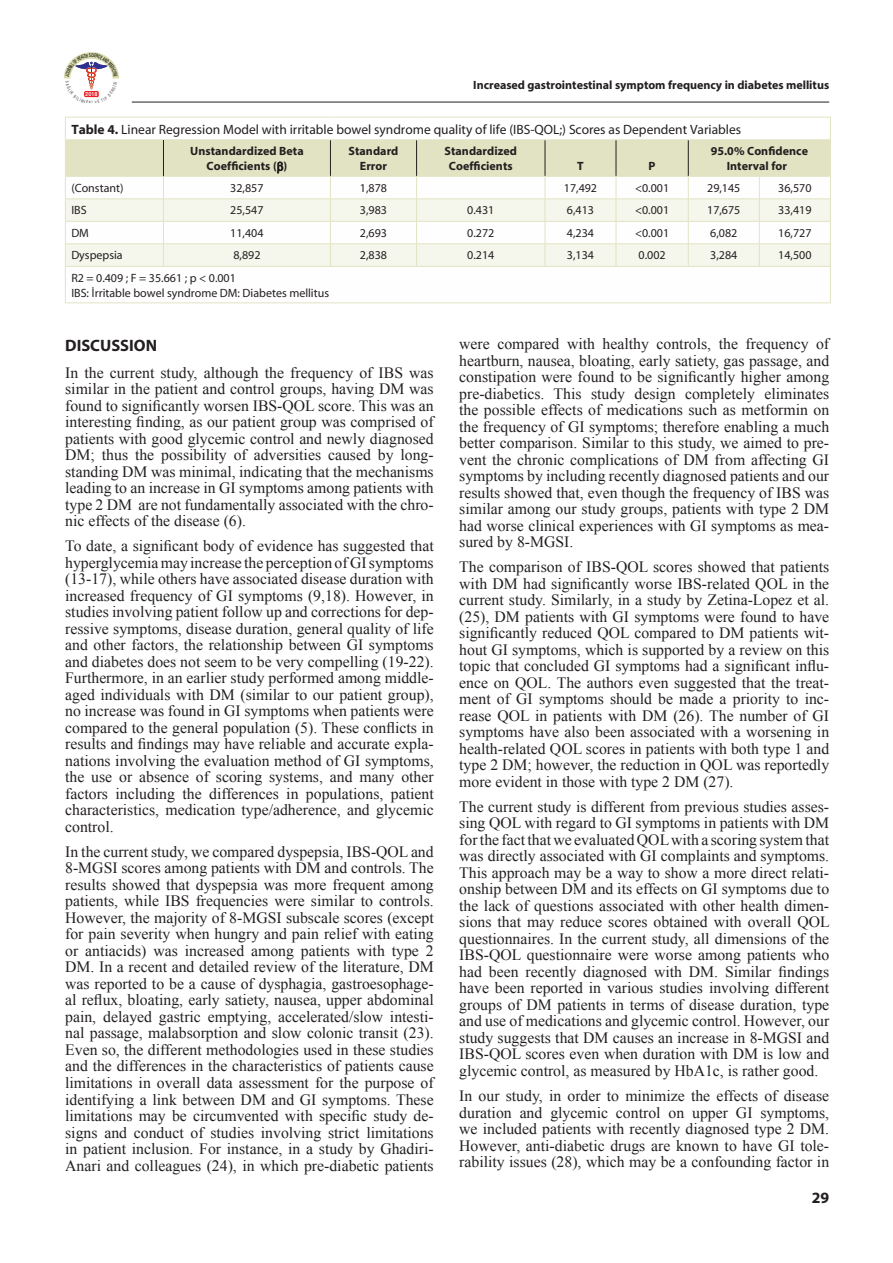
<style>
.page{position:relative;width:893px;height:1263px;background:#fff}
.page>*{position:absolute;margin:0;border:0;box-sizing:border-box;transform-origin:0 0}
.t1{font:700 16.5px "Branding Sans";color:#231f20}
.t2{font:15.75px/16.5px "Times New Roman";color:#231f20;text-align:justify}
.t3{font:700 15.75px "Branding Sans";color:#231f20}
.t4{font:13.5px "Branding Sans";color:#231f20}
.t5{font:12px/15px "Branding Sans";color:#231f20}
.t6{font:700 12px/15px "Branding Sans";letter-spacing:.005em;color:#231f20;text-align:center}
.t7{font:5.55px "Avant Garde Cond Demi Tr";color:#fff}
.s1{font-weight:700}
</style>
<div class="page">
<hr style="left:132px;top:102px;width:697px;height:1px;background:#231f20">
<svg style="left:66px;top:302px;width:764px;height:1px"></svg>
<hr style="left:65px;top:266px;width:98px;height:1px;background:#e2e3c3">
<hr style="left:163px;top:266px;width:167px;height:1px;background:#e2e3c3">
<hr style="left:330px;top:266px;width:87px;height:1px;background:#e2e3c3">
<hr style="left:417px;top:266px;width:128px;height:1px;background:#e2e3c3">
<hr style="left:545px;top:266px;width:71px;height:1px;background:#e2e3c3">
<hr style="left:616px;top:266px;width:72px;height:1px;background:#e2e3c3">
<hr style="left:688px;top:266px;width:71px;height:1px;background:#e2e3c3">
<hr style="left:759px;top:266px;width:72px;height:1px;background:#e2e3c3">
<hr style="left:830px;top:267px;width:1px;height:36px;background:#e2e3c3">
<hr style="left:65px;top:303px;width:98px;height:1px;background:#e2e3c3">
<hr style="left:163px;top:303px;width:167px;height:1px;background:#e2e3c3">
<hr style="left:330px;top:303px;width:87px;height:1px;background:#e2e3c3">
<hr style="left:417px;top:303px;width:128px;height:1px;background:#e2e3c3">
<hr style="left:545px;top:303px;width:71px;height:1px;background:#e2e3c3">
<hr style="left:616px;top:303px;width:72px;height:1px;background:#e2e3c3">
<hr style="left:688px;top:303px;width:71px;height:1px;background:#e2e3c3">
<hr style="left:759px;top:303px;width:72px;height:1px;background:#e2e3c3">
<hr style="left:65px;top:267px;width:1px;height:36px;background:#e2e3c3">
<svg style="left:65px;top:117px;width:766px;height:149px"></svg>
<svg style="left:64px;top:52px;width:55px;height:46px"></svg>
<p class="t7" style="left:85px;top:91px;width:14px">2018</p>
<p class="t6" style="left:473px;top:78px;width:357px">Increased gastrointestinal symptom frequency in diabetes mellitus</p>
<p class="t4" style="left:71px;top:123px;width:671px"><span class="s1">Table 4.</span> Linear Regression Model with irritable bowel syndrome quality of life (IBS-QOL;) Scores as Dependent Variables</p>
<p class="t6" style="left:190px;top:144px;width:115px">Unstandardized Beta<br>Coefficients ( )</p>
<p class="t6" style="left:349px;top:144px;width:51px">Standard<br>Error</p>
<p class="t6" style="left:444px;top:144px;width:74px">Standardized<br>Coefficients</p>
<p class="t6" style="left:711px;top:144px;width:99px">95.0% Confidence<br>Interval for β</p>
<p class="t6" style="left:577px;top:159px;width:8px">T</p>
<p class="t6" style="left:649px;top:159px;width:8px">P</p>
<p class="t5" style="left:71px;top:181px;width:54px">(Constant)</p>
<p class="t5" style="left:230px;top:181px;width:35px">32,857</p>
<p class="t5" style="left:360px;top:181px;width:29px">1,878</p>
<p class="t5" style="left:564px;top:181px;width:35px">17,492</p>
<p class="t5" style="left:635px;top:181px;width:36px">&lt;0.001</p>
<p class="t5" style="left:707px;top:181px;width:35px">29,145</p>
<p class="t5" style="left:778px;top:181px;width:35px">36,570</p>
<p class="t5" style="left:71px;top:203px;width:17px">IBS</p>
<p class="t5" style="left:230px;top:203px;width:35px">25,547</p>
<p class="t5" style="left:360px;top:203px;width:29px">3,983</p>
<p class="t5" style="left:467px;top:203px;width:29px">0.431</p>
<p class="t5" style="left:567px;top:203px;width:29px">6,413</p>
<p class="t5" style="left:635px;top:203px;width:36px">&lt;0.001</p>
<p class="t5" style="left:707px;top:203px;width:35px">17,675</p>
<p class="t5" style="left:778px;top:203px;width:35px">33,419</p>
<p class="t5" style="left:71px;top:226px;width:19px">DM</p>
<p class="t5" style="left:230px;top:226px;width:35px">11,404</p>
<p class="t5" style="left:360px;top:226px;width:29px">2,693</p>
<p class="t5" style="left:467px;top:226px;width:29px">0.272</p>
<p class="t5" style="left:567px;top:226px;width:29px">4,234</p>
<p class="t5" style="left:635px;top:226px;width:36px">&lt;0.001</p>
<p class="t5" style="left:710px;top:226px;width:29px">6,082</p>
<p class="t5" style="left:778px;top:226px;width:35px">16,727</p>
<p class="t5" style="left:71px;top:248px;width:53px">Dyspepsia</p>
<p class="t5" style="left:233px;top:248px;width:29px">8,892</p>
<p class="t5" style="left:360px;top:248px;width:29px">2,838</p>
<p class="t5" style="left:467px;top:248px;width:29px">0.214</p>
<p class="t5" style="left:567px;top:248px;width:29px">3,134</p>
<p class="t5" style="left:639px;top:248px;width:29px">0.002</p>
<p class="t5" style="left:710px;top:248px;width:29px">3,284</p>
<p class="t5" style="left:778px;top:248px;width:35px">14,500</p>
<p class="t5" style="left:71px;top:271px;width:259px">R2 = 0.409 ; F = 35.661 ; p &lt; 0.001<br>IBS: İrritable bowel syndrome DM: Diabetes mellitus</p>
<p class="t1" style="left:65px;top:337px;width:93px">DISCUSSION</p>
<p class="t2" style="left:65px;top:364px;width:370px">In the current study, although the frequency of IBS was similar in the patient and control groups, having DM was found to significantly worsen IBS-QOL score. This was an interesting finding, as our patient group was comprised of patients with good glycemic control and newly diagnosed DM; thus the possibility of adversities caused by long&shy;standing DM was minimal, indicating that the mechanisms leading to an increase in GI symptoms among patients with type 2 DM are not fundamentally associated with the chro&shy;nic effects of the disease (6).</p>
<p class="t2" style="left:65px;top:537px;width:370px">To date, a significant body of evidence has suggested that hyperglycemia may increase the perception of GI symptoms (13-17), while others have associated disease duration with increased frequency of GI symptoms (9,18). However, in studies involving patient follow up and corrections for dep&shy;ressive symptoms, disease duration, general quality of life and other factors, the relationship between GI symptoms and diabetes does not seem to be very compelling (19-22).<br>Furthermore, in an earlier study performed among middle&shy;aged individuals with DM (similar to our patient group), no increase was found in GI symptoms when patients were compared to the general population (5). These conflicts in results and findings may have reliable and accurate expla&shy;nations involving the evaluation method of GI symptoms, the use or absence of scoring systems, and many other factors including the differences in populations, patient characteristics, medication type/adherence, and glycemic control.</p>
<p class="t2" style="left:65px;top:843px;width:370px">In the current study, we compared dyspepsia, IBS-QOL and 8-MGSI scores among patients with DM and controls. The results showed that dyspepsia was more frequent among patients, while IBS frequencies were similar to controls.<br>However, the majority of 8-MGSI subscale scores (except for pain severity when hungry and pain relief with eating or antiacids) was increased among patients with type 2<br>DM. In a recent and detailed review of the literature, DM was reported to be a cause of dysphagia, gastroesophage&shy;al reflux, bloating, early satiety, nausea, upper abdominal pain, delayed gastric emptying, accelerated/slow intesti&shy;nal passage, malabsorption and slow colonic transit (23).<br>Even so, the different methodologies used in these studies and the differences in the characteristics of patients cause limitations in overall data assessment for the purpose of identifying a link between DM and GI symptoms. These limitations may be circumvented with specific study de&shy;signs and conduct of studies involving strict limitations in patient inclusion. For instance, in a study by Ghadiri-Anari and colleagues (24), in which pre-diabetic patients</p>
<p class="t2" style="left:459px;top:335px;width:371px">were compared with healthy controls, the frequency of heartburn, nausea, bloating, early satiety, gas passage, and constipation were found to be significantly higher among pre-diabetics. This study design completely eliminates the possible effects of medications such as metformin on the frequency of GI symptoms; therefore enabling a much better comparison. Similar to this study, we aimed to pre&shy;vent the chronic complications of DM from affecting GI symptoms by including recently diagnosed patients and our results showed that, even though the frequency of IBS was similar among our study groups, patients with type 2 DM had worse clinical experiences with GI symptoms as mea&shy;sured by 8-MGSI.</p>
<p class="t2" style="left:459px;top:558px;width:371px">The comparison of IBS-QOL scores showed that patients with DM had significantly worse IBS-related QOL in the current study. Similarly, in a study by Zetina-Lopez et al. (25), DM patients with GI symptoms were found to have significantly reduced QOL compared to DM patients wit&shy;hout GI symptoms, which is supported by a review on this topic that concluded GI symptoms had a significant influ&shy;ence on QOL. The authors even suggested that the treat&shy;ment of GI symptoms should be made a priority to inc&shy;rease QOL in patients with DM (26). The number of GI symptoms have also been associated with a worsening in health-related QOL scores in patients with both type 1 and type 2 DM; however, the reduction in QOL was reportedly more evident in those with type 2 DM (27).</p>
<p class="t2" style="left:459px;top:798px;width:372px">The current study is different from previous studies asses&shy;sing QOL with regard to GI symptoms in patients with DM for the fact that we evaluated QOL with a scoring system that was directly associated with GI complaints and symptoms.<br>This approach may be a way to show a more direct relati&shy;onship between DM and its effects on GI symptoms due to the lack of questions associated with other health dimen&shy;sions that may reduce scores obtained with overall QOL questionnaires. In the current study, all dimensions of the IBS-QOL questionnaire were worse among patients who had been recently diagnosed with DM. Similar findings have been reported in various studies involving different groups of DM patients in terms of disease duration, type and use of medications and glycemic control. However, our study suggests that DM causes an increase in 8-MGSI and IBS-QOL scores even when duration with DM is low and glycemic control, as measured by HbA1c, is rather good.</p>
<p class="t2" style="left:459px;top:1087px;width:371px">In our study, in order to minimize the effects of disease duration and glycemic control on upper GI symptoms, we included patients with recently diagnosed type 2 DM.<br>However, anti-diabetic drugs are known to have GI tole&shy;rability issues (28), which may be a confounding factor in</p>
<p class="t3" style="left:812px;top:1189px;width:19px">29</p>
</div>
